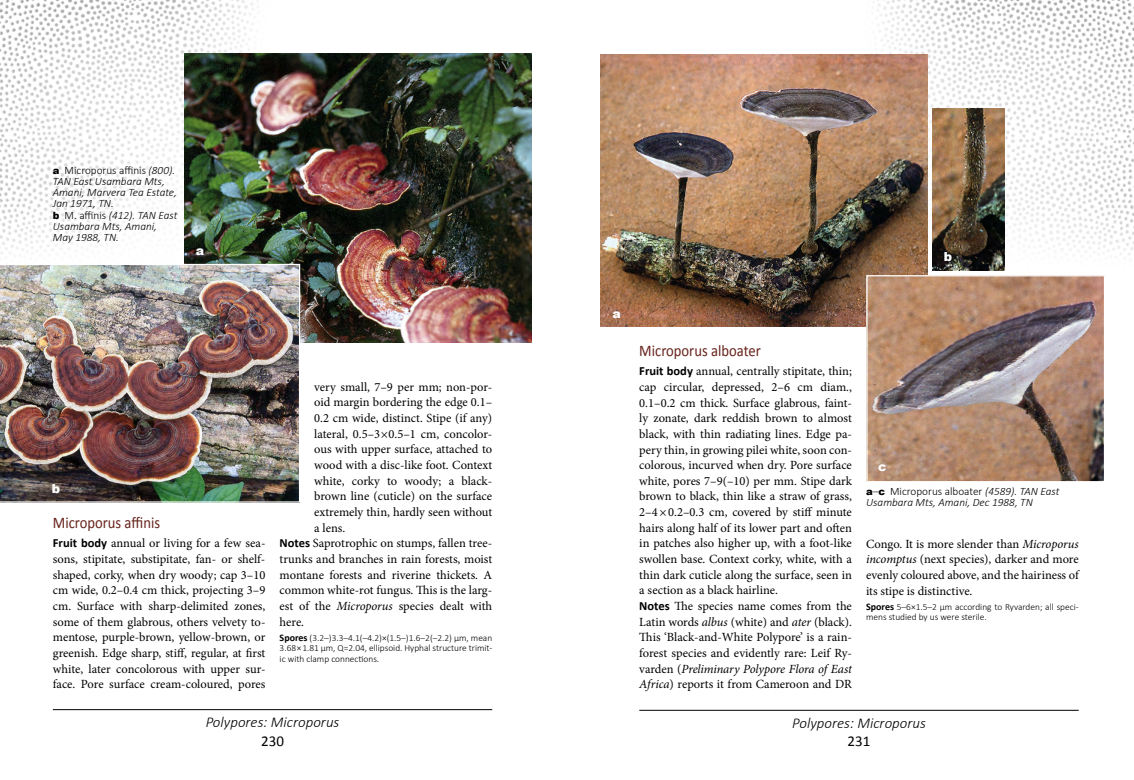
<style>
.page{position:relative;width:1134px;height:780px;background:#fff}
.page>*{position:absolute;margin:0;border:0;box-sizing:border-box;transform-origin:0 0}
.t1{font:16.25px "Calibri";color:#66231b;scale:.9 1}
.t2{font:italic 300 15px "Calibri";color:#000}
.t3{font:15px "Calibri";color:#000}
.t4{font:12.5px/15.6px "Minion Pro";color:#000;text-align:justify}
.t5{font:900 12.5px "Arial";color:#fff}
.t6{font:italic 300 11.25px/11.2px "Calibri";color:#000}
.t7{font:300 9.38px/10.4px "Calibri";color:#000;text-align:justify}
.s1{font-family:"Arial";font-weight:900;font-style:normal;font-size:10px}
.s2{font-style:normal}
.s3{font-family:"Calibri";font-weight:700}
.s4{font-style:italic}
.s5{font-weight:700;font-size:10px}
</style>
<div class="page">
<img style="left:0;top:0;width:280px;height:264px">
<hr style="left:53px;top:709px;width:439px;height:1px;background:#000">
<img style="left:185px;top:54px;width:346px;height:289px">
<img style="left:0;top:264px;width:300px;height:238px">
<img style="left:873px;top:0;width:261px;height:275px">
<hr style="left:639px;top:710px;width:440px;height:1px;background:#000">
<img style="left:600px;top:54px;width:327px;height:272px">
<img style="left:868px;top:277px;width:235px;height:203px">
<div style="left:866px;top:275px;width:239px;height:207px;border:1px solid #fff"></div>
<img style="left:933px;top:109px;width:71px;height:162px">
<p class="t6" style="left:53px;top:164px;width:126px"><span class="s1">a</span> <span class="s2">Microporus affinis</span> (800).<br>TAN East Usambara Mts,<br>Amani, Marvera Tea Estate,<br>Jan 1971, TN.<br><span class="s1">b</span> <span class="s2">M. affinis</span> (412). TAN East<br>Usambara Mts, Amani,<br>May 1988, TN.</p>
<p class="t5" style="left:196px;top:241px;width:10px">a</p>
<p class="t5" style="left:52px;top:479px;width:10px">b</p>
<h1 class="t1" style="left:53px;top:512px;width:121px">Microporus affinis</h1>
<p class="t4" style="left:53px;top:535px;width:214px"><span class="s3">Fruit body</span> annual or living for a few sea&shy;sons, stipitate, substipitate, fan- or shelf&shy;shaped, corky, when dry woody; cap 3–10 cm wide, 0.2–0.4 cm thick, projecting 3–9 cm. Surface with sharp-delimited zones, some of them glabrous, others velvety to&shy;mentose, purple-brown, yellow-brown, or greenish. Edge sharp, stiff, regular, at first white, later concolorous with upper sur&shy;face. Pore surface cream-coloured, pores</p>
<p class="t4" style="left:314px;top:379px;width:180px">very small, 7–9 per mm; non-por-</p>
<p class="t4" style="left:314px;top:394px;width:180px">oid margin bordering the edge 0.1–</p>
<p class="t4" style="left:314px;top:410px;width:180px">0.2 cm wide, distinct. Stipe (if any)</p>
<p class="t4" style="left:314px;top:426px;width:180px">lateral, 0.5–3×0.5–1 cm, concolor-</p>
<p class="t4" style="left:314px;top:441px;width:180px">ous with upper surface, attached to</p>
<p class="t4" style="left:314px;top:457px;width:180px">wood with a disc-like foot. Context</p>
<p class="t4" style="left:314px;top:473px;width:180px">white, corky to woody; a black-</p>
<p class="t4" style="left:314px;top:488px;width:179px">brown line (cuticle) on the surface</p>
<p class="t4" style="left:314px;top:504px;width:180px">extremely thin, hardly seen without</p>
<p class="t4" style="left:314px;top:520px;width:32px">a lens.</p>
<p class="t4" style="left:280px;top:535px;width:214px"><span class="s3">Notes</span> Saprotrophic on stumps, fallen tree-</p>
<p class="t4" style="left:280px;top:551px;width:214px">trunks and branches in rain forests, moist</p>
<p class="t4" style="left:280px;top:567px;width:214px">montane forests and riverine thickets. A</p>
<p class="t4" style="left:280px;top:582px;width:214px">common white-rot fungus. This is the larg-</p>
<p class="t4" style="left:280px;top:598px;width:214px">est of the <span class="s4">Microporus</span> species dealt with</p>
<p class="t4" style="left:280px;top:613px;width:26px">here.</p>
<p class="t7" style="left:280px;top:632px;width:214px"><span class="s5">Spores</span> (3.2–)3.3–4.1(–4.2)×(1.5–)1.6–2(–2.2) µm, mean 3.68 × 1.81 µm, Q=2.04, ellipsoid. Hyphal structure trimit&shy;ic with clamp connections.</p>
<p class="t2" style="left:206px;top:712px;width:135px">Polypores: Microporus</p>
<p class="t3" style="left:261px;top:731px;width:24px">230</p>
<p class="t5" style="left:944px;top:247px;width:10px">b</p>
<p class="t5" style="left:612px;top:304px;width:10px">a</p>
<h1 class="t1" style="left:639px;top:340px;width:137px">Microporus alboater</h1>
<p class="t4" style="left:639px;top:363px;width:214px;text-align:left"><span class="s3">Fruit body</span> annual, centrally stipitate, thin; cap circular, depressed, 2–6 cm diam., 0.1–0.2 cm thick. Surface glabrous, faint&shy;ly zonate, dark reddish brown to almost black, with thin radiating lines. Edge pa&shy;pery thin, in growing pilei white, soon con&shy;colorous, incurved when dry. Pore surface white, pores 7–9(–10) per mm. Stipe dark brown to black, thin like a straw of grass, 2–4×0.2–0.3 cm, covered by stiff minute hairs along half of its lower part and often in patches also higher up, with a foot-like swollen base. Context corky, white, with a thin dark cuticle along the surface, seen in a section as a black hairline.<br><span class="s3">Notes</span> The species name comes from the Latin words <span class="s4">albus</span> (white) and <span class="s4">ater</span> (black).<br>This ‘Black-and-White Polypore’ is a rain&shy;forest species and evidently rare: Leif Ry&shy;varden (<span class="s4">Preliminary Polypore Flora of East Africa</span>) reports it from Cameroon and DR</p>
<p class="t5" style="left:878px;top:457px;width:10px">c</p>
<p class="t6" style="left:866px;top:485px;width:195px"><span class="s1">a</span>–<span class="s1">c</span> <span class="s2">Microporus alboater</span> (4589). TAN East<br>Usambara Mts, Amani, Dec 1988, TN</p>
<p class="t4" style="left:866px;top:536px;width:214px">Congo. It is more slender than <span class="s4">Microporus incomptus</span> (next species), darker and more evenly coloured above, and the hairiness of its stipe is distinctive.</p>
<p class="t7" style="left:866px;top:601px;width:214px"><span class="s5">Spores</span> 5–6×1.5–2 µm according to Ryvarden; all speci&shy;mens studied by us were sterile.</p>
<p class="t2" style="left:792px;top:713px;width:135px">Polypores: Microporus</p>
<p class="t3" style="left:848px;top:731px;width:24px">231</p>
</div>
